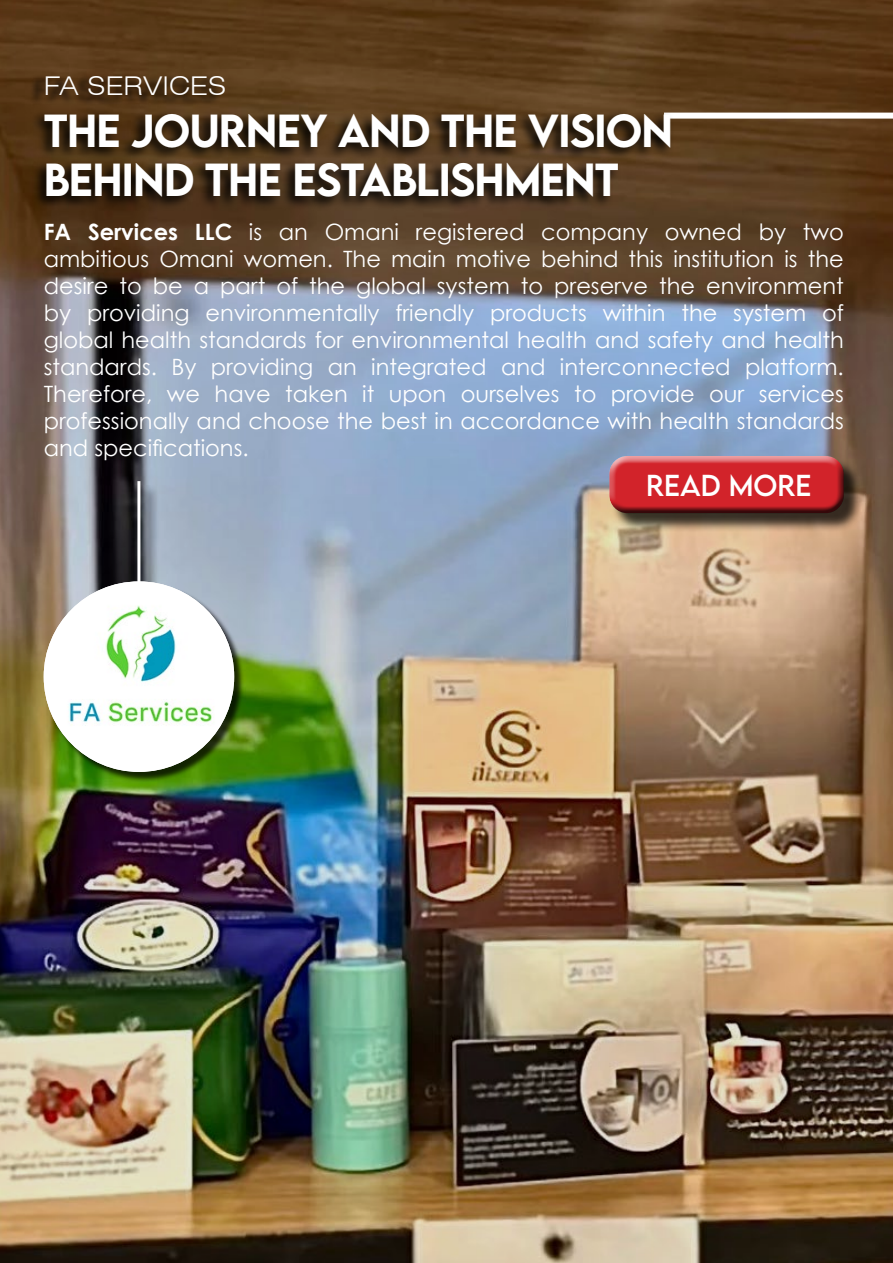
<style>
.page{position:relative;width:893px;height:1263px;background:#fff}
.page>*{position:absolute;margin:0;border:0;box-sizing:border-box;transform-origin:0 0}
.t1{font:500 41.1px/49.3px "LEMONMILK";letter-spacing:-.02em;color:#fff}
.t2{font:27px "LEMONMILK";color:#fff}
.t3{font:300 expanded 25.8px "Swiss 721 BT";color:#fff}
.t4{font:22.5px/27px "Century Gothic";color:#fff;text-align:justify}
.s1{font-weight:700}
</style>
<div class="page">
<img style="left:0;top:0;width:893px;height:1263px">
<div style="left:664px;top:113px;width:229px;height:6px;background:#fff"></div>
<svg style="left:30px;top:74px;width:191px;height:32px;background:#4b3014"></svg>
<svg style="left:30px;top:110px;width:644px;height:101px;background:#402c17"></svg>
<div style="left:140px;top:484px;width:19px;height:180px;background:#000;opacity:.75"></div>
<hr style="left:137px;top:481px;width:3px;height:165px;background:#fff">
<div style="left:45px;top:583px;width:200px;height:199px;background:#000;opacity:.75"></div>
<img style="left:44px;top:581px;width:190px;height:191px;border-radius:95px">
<div style="left:611px;top:458px;width:251px;height:74px;background:#000;opacity:.75"></div>
<div style="left:601px;top:448px;width:246px;height:60px;background:#fff;opacity:.75"></div>
<div style="left:605px;top:460px;width:247px;height:55px;background:#000;opacity:.75"></div>
<p class="t3" style="left:44px;top:70px;width:184px">FA SERVICES</p>
<h1 class="t1" style="left:44px;top:106px;width:631px">THE JOURNEY AND THE VISION<br>BEHIND THE ESTABLISHMENT</h1>
<p class="t4" style="left:44px;top:218px;width:802px"><span class="s1">FA Services LLC</span> is an Omani registered company owned by two ambitious Omani women. The main motive behind this institution is the desire to be a part of the global system to preserve the environment by providing environmentally friendly products within the system of global health standards for environmental health and safety and health standards. By providing an integrated and interconnected platform.<br>Therefore, we have taken it upon ourselves to provide our services professionally and choose the best in accordance with health standards and specifications.</p>
<p class="t2" style="left:646px;top:467px;width:167px">READ MORE</p>
</div>
